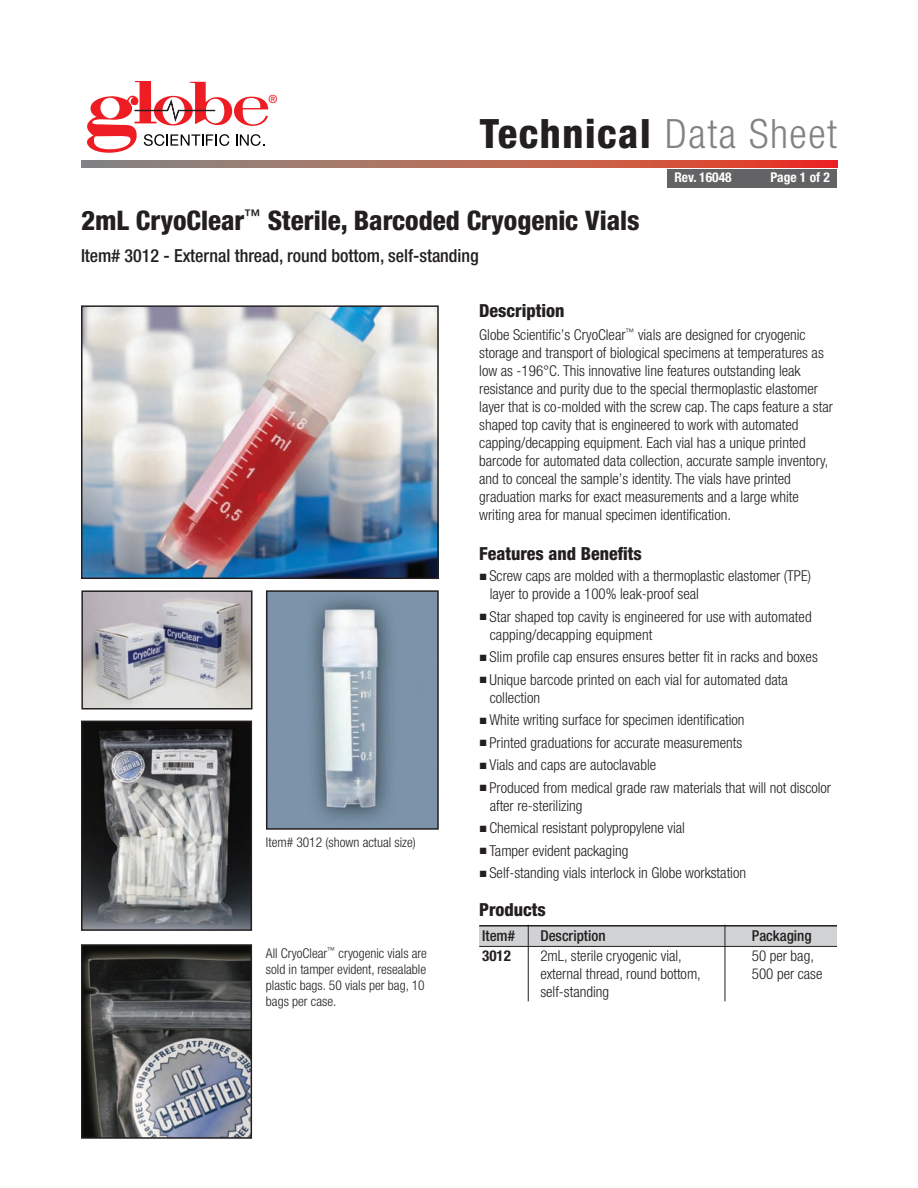
<style>
.page{position:relative;width:918px;height:1188px;background:#fff}
.page>*{position:absolute;margin:0;border:0;box-sizing:border-box;transform-origin:0 0}
.t1{font:800 condensed 40.5px "Helvetica Neue";letter-spacing:.04em;color:#231f20}
.t2{font:800 condensed 27px "Helvetica Neue";color:#231f20}
.t3{font:500 condensed 18px "Helvetica Neue";color:#231f20}
.t4{font:800 condensed 18px "Helvetica Neue";color:#231f20}
.t5{font:300 condensed 15px/18px "Helvetica Neue";color:#231f20}
.t6{font:500 condensed 15px "Helvetica Neue";color:#231f20}
.t7{font:700 condensed 15px "Helvetica Neue";color:#231f20}
.t8{font:300 condensed 13.5px/16.2px "Helvetica Neue";color:#231f20}
.t9{font:700 condensed 13.5px "Helvetica Neue";color:#fff}
.t10{font:500 11.25px "Helvetica Neue";color:#ee1d23}
.s1{font-weight:300;color:#808285}
</style>
<div class="page">
<div style="left:479px;top:925px;width:358px;height:21px;background:#d1d2d4"></div>
<hr style="left:528px;top:925px;width:1px;height:76px;background:#231f20">
<hr style="left:725px;top:925px;width:1px;height:76px;background:#231f20">
<svg style="left:87px;top:81px;width:181px;height:72px"></svg>
<svg style="left:81px;top:160px;width:756px;height:8px"></svg>
<img style="left:84px;top:308px;width:352px;height:268px">
<div style="left:81px;top:305px;width:358px;height:274px;border:2px solid #231f20"></div>
<hr style="left:479px;top:925px;width:358px;height:2px;background:#231f20">
<hr style="left:479px;top:946px;width:358px;height:1px;background:#231f20">
<div style="left:668px;top:169px;width:169px;height:19px;background:#636366"></div>
<img style="left:269px;top:593px;width:167px;height:234px">
<div style="left:266px;top:590px;width:173px;height:240px;border:2px solid #231f20"></div>
<img style="left:84px;top:947px;width:165px;height:189px">
<div style="left:81px;top:944px;width:171px;height:195px;border:2px solid #231f20"></div>
<img style="left:84px;top:593px;width:165px;height:114px">
<div style="left:81px;top:590px;width:171px;height:120px;border:2px solid #231f20"></div>
<img style="left:84px;top:724px;width:165px;height:204px">
<div style="left:81px;top:721px;width:171px;height:210px;border:2px solid #231f20"></div>
<p class="t10" style="left:268px;top:95px;width:10px">®</p>
<h1 class="t1" style="left:480px;top:120px;width:359px">Technical <span class="s1">Data Sheet</span></h1>
<p class="t9" style="left:674px;top:173px;width:59px">Rev. 16048</p>
<p class="t9" style="left:771px;top:173px;width:61px">Page 1 of 2</p>
<h2 class="t2" style="left:81px;top:211px;width:560px">2mL CryoClear<sup>™</sup> Sterile, Barcoded Cryogenic Vials</h2>
<p class="t3" style="left:81px;top:249px;width:399px">Item# 3012 - External thread, round bottom, self-standing</p>
<p class="t4" style="left:479px;top:304px;width:87px">Description</p>
<p class="t5" style="left:479px;top:327px;width:355px">Globe Scientific’s CryoClear<sup>™</sup> vials are designed for cryogenic storage and transport of biological specimens at temperatures as low as -196°C. This innovative line features outstanding leak resistance and purity due to the special thermoplastic elastomer layer that is co-molded with the screw cap. The caps feature a star shaped top cavity that is engineered to work with automated capping/decapping equipment. Each vial has a unique printed barcode for automated data collection, accurate sample inventory, and to conceal the sample’s identity. The vials have printed graduation marks for exact measurements and a large white writing area for manual specimen identification.</p>
<p class="t4" style="left:479px;top:547px;width:164px">Features and Benefits</p>
<p class="t5" style="left:490px;top:568px;width:323px;text-indent:-10px">■ Screw caps are molded with a thermoplastic elastomer (TPE) layer to provide a 100% leak-proof seal</p>
<p class="t5" style="left:490px;top:609px;width:324px;text-indent:-10px">■ Star shaped top cavity is engineered for use with automated capping/decapping equipment</p>
<p class="t5" style="left:480px;top:649px;width:340px">■ Slim profile cap ensures ensures better fit in racks and boxes</p>
<p class="t5" style="left:490px;top:672px;width:300px;text-indent:-10px">■ Unique barcode printed on each vial for automated data collection</p>
<p class="t5" style="left:480px;top:712px;width:266px">■ White writing surface for specimen identification</p>
<p class="t5" style="left:480px;top:735px;width:264px">■ Printed graduations for accurate measurements</p>
<p class="t5" style="left:480px;top:757px;width:178px">■ Vials and caps are autoclavable</p>
<p class="t5" style="left:490px;top:780px;width:343px;text-indent:-10px">■ Produced from medical grade raw materials that will not discolor after re-sterilizing</p>
<p class="t5" style="left:480px;top:820px;width:207px">■ Chemical resistant polypropylene vial</p>
<p class="t5" style="left:480px;top:843px;width:150px">■ Tamper evident packaging</p>
<p class="t5" style="left:480px;top:865px;width:268px">■ Self-standing vials interlock in Globe workstation</p>
<p class="t4" style="left:479px;top:903px;width:68px">Products</p>
<p class="t6" style="left:482px;top:931px;width:34px">Item#</p>
<p class="t6" style="left:540px;top:931px;width:67px">Description</p>
<p class="t6" style="left:752px;top:931px;width:61px">Packaging</p>
<p class="t7" style="left:482px;top:950px;width:30px">3012</p>
<p class="t5" style="left:540px;top:948px;width:143px">2mL, sterile cryogenic vial,</p>
<p class="t5" style="left:752px;top:948px;width:64px">50 per bag,</p>
<p class="t5" style="left:540px;top:966px;width:162px">external thread, round bottom,</p>
<p class="t5" style="left:752px;top:966px;width:72px">500 per case</p>
<p class="t5" style="left:540px;top:984px;width:70px">self-standing</p>
<p class="t8" style="left:266px;top:835px;width:151px">Item# 3012 (shown actual size)</p>
<p class="t8" style="left:266px;top:946px;width:163px">All CryoClear<sup>™</sup> cryogenic vials are sold in tamper evident, resealable plastic bags. 50 vials per bag, 10 bags per case.</p>
</div>
